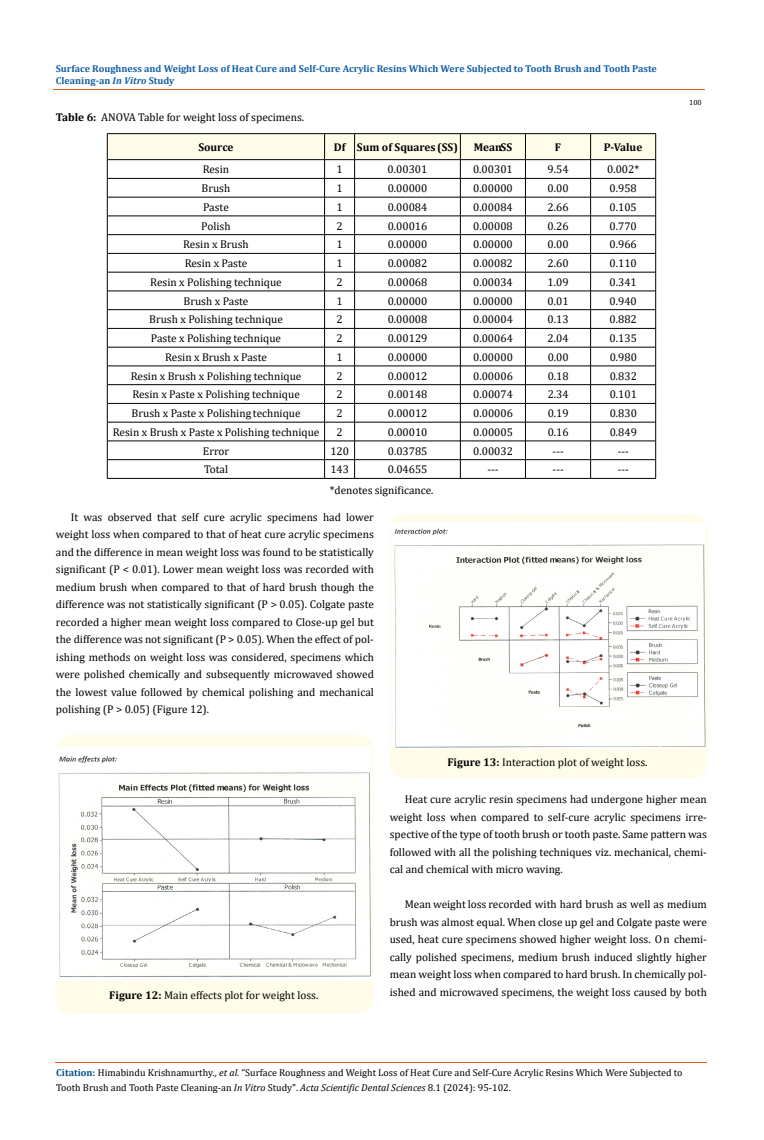
<style>
.page{position:relative;width:764px;height:1140px;background:#fff}
.page>*{position:absolute;margin:0;border:0;box-sizing:border-box;transform-origin:0 0}
.t1{font:11.25px/17.5px "Cambria";color:#000;text-align:justify}
.t2{font:700 11.25px "Cambria";color:#000}
.t3{font:10px/15px "Cambria";color:#000}
.t4{font:700 10px/12.5px "Cambria";color:#1560a6}
.t5{font:7.5px "Cambria";color:#000}
.s1{font-style:italic}
.s2{font-weight:700}
.s3{font-weight:700;color:#035089}
</style>
<div class="page">
<hr style="left:107px;top:133px;width:217px;height:1px;background:#000">
<hr style="left:324px;top:133px;width:30px;height:1px;background:#000">
<hr style="left:354px;top:133px;width:106px;height:1px;background:#000">
<hr style="left:460px;top:133px;width:65px;height:1px;background:#000">
<hr style="left:525px;top:133px;width:65px;height:1px;background:#000">
<hr style="left:590px;top:133px;width:66px;height:1px;background:#000">
<svg style="left:107px;top:134px;width:549px;height:344px"></svg>
<hr style="left:107px;top:478px;width:217px;height:1px;background:#000">
<hr style="left:324px;top:478px;width:30px;height:1px;background:#000">
<hr style="left:354px;top:478px;width:106px;height:1px;background:#000">
<hr style="left:460px;top:478px;width:65px;height:1px;background:#000">
<hr style="left:525px;top:478px;width:65px;height:1px;background:#000">
<hr style="left:590px;top:478px;width:66px;height:1px;background:#000">
<div style="left:55px;top:735px;width:318px;height:279px;background:#fffde9;border-radius:15px"></div>
<img style="left:56px;top:748px;width:315px;height:232px">
<div style="left:390px;top:515px;width:318px;height:263px;background:#fffde9;border-radius:15px"></div>
<img style="left:391px;top:522px;width:314px;height:226px">
<hr style="left:53px;top:90px;width:651px;height:1px;background:#e05d1a">
<hr style="left:55px;top:1062px;width:652px;height:1px;background:#e05d1a">
<p class="t4" style="left:56px;top:62px;width:602px">Surface Roughness and Weight Loss of Heat Cure and Self-Cure Acrylic Resins Which Were Subjected to Tooth Brush and Tooth Paste<br>Cleaning-an <span class="s1">In Vitro</span> Study</p>
<p class="t1" style="left:56px;top:109px;width:250px"><span class="s2">Table 6:</span> ANOVA Table for weight loss of specimens.</p>
<p class="t2" style="left:198px;top:139px;width:37px">Source</p>
<p class="t2" style="left:334px;top:139px;width:126px">Df Sum of Squares (SS)</p>
<p class="t2" style="left:474px;top:139px;width:40px">MeanSS</p>
<p class="t2" style="left:555px;top:139px;width:8px">F</p>
<p class="t2" style="left:604px;top:139px;width:40px">P-Value</p>
<p class="t1" style="left:203px;top:161px;width:28px">Resin</p>
<p class="t1" style="left:336px;top:161px;width:8px">1</p>
<p class="t1" style="left:388px;top:161px;width:41px">0.00301</p>
<p class="t1" style="left:473px;top:161px;width:41px">0.00301</p>
<p class="t1" style="left:547px;top:161px;width:23px">9.54</p>
<p class="t1" style="left:607px;top:161px;width:34px">0.002*</p>
<p class="t1" style="left:202px;top:180px;width:30px">Brush</p>
<p class="t1" style="left:336px;top:180px;width:8px">1</p>
<p class="t1" style="left:388px;top:180px;width:41px">0.00000</p>
<p class="t1" style="left:473px;top:180px;width:41px">0.00000</p>
<p class="t1" style="left:547px;top:180px;width:23px">0.00</p>
<p class="t1" style="left:609px;top:180px;width:29px">0.958</p>
<p class="t1" style="left:203px;top:198px;width:27px">Paste</p>
<p class="t1" style="left:336px;top:198px;width:8px">1</p>
<p class="t1" style="left:388px;top:198px;width:41px">0.00084</p>
<p class="t1" style="left:473px;top:198px;width:41px">0.00084</p>
<p class="t1" style="left:547px;top:198px;width:23px">2.66</p>
<p class="t1" style="left:609px;top:198px;width:29px">0.105</p>
<p class="t1" style="left:201px;top:217px;width:31px">Polish</p>
<p class="t1" style="left:336px;top:217px;width:8px">2</p>
<p class="t1" style="left:388px;top:217px;width:41px">0.00016</p>
<p class="t1" style="left:473px;top:217px;width:41px">0.00008</p>
<p class="t1" style="left:547px;top:217px;width:23px">0.26</p>
<p class="t1" style="left:609px;top:217px;width:29px">0.770</p>
<p class="t1" style="left:183px;top:236px;width:67px">Resin x Brush</p>
<p class="t1" style="left:336px;top:236px;width:8px">1</p>
<p class="t1" style="left:388px;top:236px;width:41px">0.00000</p>
<p class="t1" style="left:473px;top:236px;width:41px">0.00000</p>
<p class="t1" style="left:547px;top:236px;width:23px">0.00</p>
<p class="t1" style="left:609px;top:236px;width:29px">0.966</p>
<p class="t1" style="left:185px;top:255px;width:64px">Resin x Paste</p>
<p class="t1" style="left:336px;top:255px;width:8px">1</p>
<p class="t1" style="left:388px;top:255px;width:41px">0.00082</p>
<p class="t1" style="left:473px;top:255px;width:41px">0.00082</p>
<p class="t1" style="left:547px;top:255px;width:23px">2.60</p>
<p class="t1" style="left:609px;top:255px;width:29px">0.110</p>
<p class="t1" style="left:150px;top:273px;width:133px">Resin x Polishing technique</p>
<p class="t1" style="left:336px;top:273px;width:8px">2</p>
<p class="t1" style="left:388px;top:273px;width:41px">0.00068</p>
<p class="t1" style="left:473px;top:273px;width:41px">0.00034</p>
<p class="t1" style="left:547px;top:273px;width:23px">1.09</p>
<p class="t1" style="left:609px;top:273px;width:29px">0.341</p>
<p class="t1" style="left:184px;top:292px;width:66px">Brush x Paste</p>
<p class="t1" style="left:336px;top:292px;width:8px">1</p>
<p class="t1" style="left:388px;top:292px;width:41px">0.00000</p>
<p class="t1" style="left:473px;top:292px;width:41px">0.00000</p>
<p class="t1" style="left:547px;top:292px;width:23px">0.01</p>
<p class="t1" style="left:609px;top:292px;width:29px">0.940</p>
<p class="t1" style="left:149px;top:311px;width:135px">Brush x Polishing technique</p>
<p class="t1" style="left:336px;top:311px;width:8px">2</p>
<p class="t1" style="left:388px;top:311px;width:41px">0.00008</p>
<p class="t1" style="left:473px;top:311px;width:41px">0.00004</p>
<p class="t1" style="left:547px;top:311px;width:23px">0.13</p>
<p class="t1" style="left:609px;top:311px;width:29px">0.882</p>
<p class="t1" style="left:151px;top:330px;width:132px">Paste x Polishing technique</p>
<p class="t1" style="left:336px;top:330px;width:8px">2</p>
<p class="t1" style="left:388px;top:330px;width:41px">0.00129</p>
<p class="t1" style="left:473px;top:330px;width:41px">0.00064</p>
<p class="t1" style="left:547px;top:330px;width:23px">2.04</p>
<p class="t1" style="left:609px;top:330px;width:29px">0.135</p>
<p class="t1" style="left:165px;top:348px;width:103px">Resin x Brush x Paste</p>
<p class="t1" style="left:336px;top:348px;width:8px">1</p>
<p class="t1" style="left:388px;top:348px;width:41px">0.00000</p>
<p class="t1" style="left:473px;top:348px;width:41px">0.00000</p>
<p class="t1" style="left:547px;top:348px;width:23px">0.00</p>
<p class="t1" style="left:609px;top:348px;width:29px">0.980</p>
<p class="t1" style="left:131px;top:367px;width:172px">Resin x Brush x Polishing technique</p>
<p class="t1" style="left:337px;top:367px;width:8px">2</p>
<p class="t1" style="left:388px;top:367px;width:41px">0.00012</p>
<p class="t1" style="left:473px;top:367px;width:41px">0.00006</p>
<p class="t1" style="left:548px;top:367px;width:23px">0.18</p>
<p class="t1" style="left:609px;top:367px;width:29px">0.832</p>
<p class="t1" style="left:132px;top:386px;width:169px">Resin x Paste x Polishing technique</p>
<p class="t1" style="left:337px;top:386px;width:8px">2</p>
<p class="t1" style="left:388px;top:386px;width:41px">0.00148</p>
<p class="t1" style="left:473px;top:386px;width:41px">0.00074</p>
<p class="t1" style="left:548px;top:386px;width:23px">2.34</p>
<p class="t1" style="left:609px;top:386px;width:29px">0.101</p>
<p class="t1" style="left:132px;top:405px;width:170px">Brush x Paste x Polishing technique</p>
<p class="t1" style="left:337px;top:405px;width:8px">2</p>
<p class="t1" style="left:388px;top:405px;width:41px">0.00012</p>
<p class="t1" style="left:473px;top:405px;width:41px">0.00006</p>
<p class="t1" style="left:548px;top:405px;width:23px">0.19</p>
<p class="t1" style="left:610px;top:405px;width:29px">0.830</p>
<p class="t1" style="left:113px;top:423px;width:208px">Resin x Brush x Paste x Polishing technique</p>
<p class="t1" style="left:337px;top:423px;width:8px">2</p>
<p class="t1" style="left:388px;top:423px;width:41px">0.00010</p>
<p class="t1" style="left:473px;top:423px;width:41px">0.00005</p>
<p class="t1" style="left:548px;top:423px;width:23px">0.16</p>
<p class="t1" style="left:610px;top:423px;width:29px">0.849</p>
<p class="t1" style="left:203px;top:442px;width:28px">Error</p>
<p class="t1" style="left:330px;top:442px;width:20px">120</p>
<p class="t1" style="left:388px;top:442px;width:41px">0.03785</p>
<p class="t1" style="left:473px;top:442px;width:41px">0.00032</p>
<p class="t1" style="left:552px;top:442px;width:13px">---</p>
<p class="t1" style="left:618px;top:442px;width:13px">---</p>
<p class="t1" style="left:204px;top:461px;width:26px">Total</p>
<p class="t1" style="left:330px;top:461px;width:20px">143</p>
<p class="t1" style="left:388px;top:461px;width:41px">0.04655</p>
<p class="t1" style="left:487px;top:461px;width:13px">---</p>
<p class="t1" style="left:552px;top:461px;width:13px">---</p>
<p class="t1" style="left:618px;top:461px;width:13px">---</p>
<p class="t1" style="left:330px;top:481px;width:105px">*denotes significance.</p>
<p class="t1" style="left:56px;top:508px;width:319px;text-indent:15px">It was observed that self cure acrylic specimens had lower weight loss when compared to that of heat cure acrylic specimens and the difference in mean weight loss was found to be statistically significant (P &lt; 0.01). Lower mean weight loss was recorded with medium brush when compared to that of hard brush though the difference was not statistically significant (P &gt; 0.05). Colgate paste recorded a higher mean weight loss compared to Close-up gel but the difference was not significant (P &gt; 0.05). When the effect of pol&shy;ishing methods on weight loss was considered, specimens which were polished chemically and subsequently microwaved showed the lowest value followed by chemical polishing and mechanical polishing (P &gt; 0.05) (Figure 12).</p>
<p class="t1" style="left:447px;top:754px;width:202px"><span class="s2">Figure 13:</span> Interaction plot of weight loss.</p>
<p class="t5" style="left:689px;top:98px;width:14px">100</p>
<p class="t1" style="left:109px;top:986px;width:211px"><span class="s2">Figure 12:</span> Main effects plot for weight loss.</p>
<p class="t1" style="left:390px;top:790px;width:319px;text-indent:15px">Heat cure acrylic resin specimens had undergone higher mean weight loss when compared to self-cure acrylic specimens irre&shy;spective of the type of tooth brush or tooth paste. Same pattern was followed with all the polishing techniques viz. mechanical, chemi&shy;cal and chemical with micro waving.</p>
<p class="t1" style="left:390px;top:895px;width:319px;text-indent:15px">Mean weight loss recorded with hard brush as well as medium brush was almost equal. When close up gel and Colgate paste were used, heat cure specimens showed higher weight loss. O n chemi&shy;cally polished specimens, medium brush induced slightly higher mean weight loss when compared to hard brush. In chemically pol&shy;ished and microwaved specimens, the weight loss caused by both</p>
<p class="t3" style="left:56px;top:1065px;width:628px"><span class="s3">Citation:</span> Himabindu Krishnamurthy<span class="s1">., et al.</span> “Surface Roughness and Weight Loss of Heat Cure and Self-Cure Acrylic Resins Which Were Subjected to<br>Tooth Brush and Tooth Paste Cleaning-an <span class="s1">In Vitro</span> Study". <span class="s1">Acta Scientific Dental Sciences</span> 8.1 (2024): 95-102.</p>
</div>
